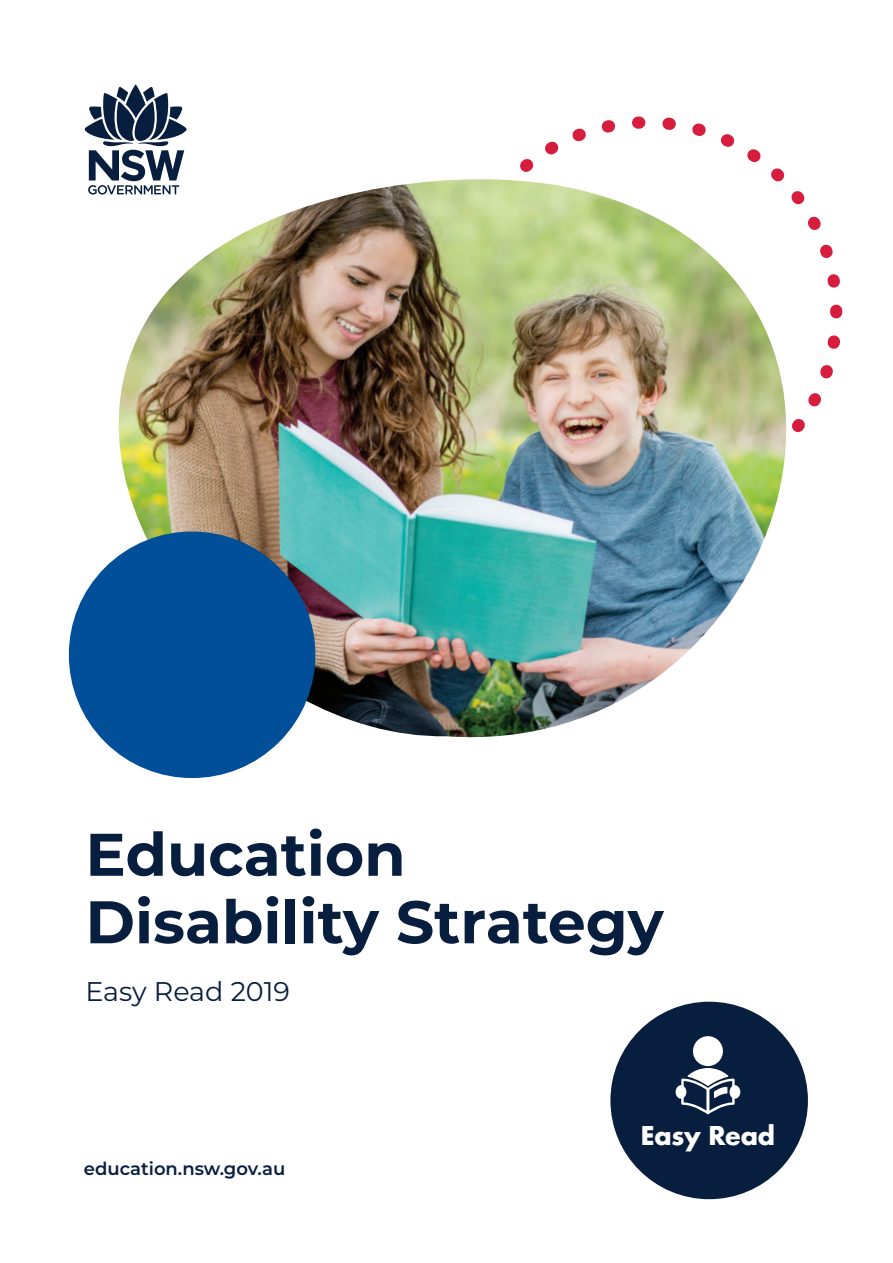
<style>
.page{position:relative;width:893px;height:1263px;background:#fff}
.page>*{position:absolute;margin:0;border:0;box-sizing:border-box;transform-origin:0 0}
.Cover_Heading{font:700 60px/67.5px "Montserrat";color:#081e3f}
.Cover_Heading_2{font:27px "Montserrat";color:#081e3f}
.Body{font:700 25.2px "Futura";letter-spacing:-.025em;color:#fff}
.t1{font:600 18px "Montserrat";color:#081e3f}
</style>
<div class="page">
<svg style="left:85px;top:85px;width:102px;height:94px"></svg>
<svg style="left:520px;top:116px;width:322px;height:290px"></svg>
<img style="left:88px;top:179px;width:728px;height:559px">
<svg style="left:68px;top:519px;width:259px;height:259px;fill:#014e99"></svg>
<div style="left:610px;top:1002px;width:198px;height:197px;background:#081e3f;border-radius:50%"></div>
<div style="left:693px;top:1036px;width:30px;height:30px;background:#fff;border-radius:50%"></div>
<svg style="left:681px;top:1068px;width:54px;height:46px"></svg>
<div style="left:676px;top:1085px;width:10px;height:14px;background:#fff;border-radius:50%"></div>
<div style="left:729px;top:1085px;width:11px;height:14px;background:#fff;border-radius:50%"></div>
<h1 class="Cover_Heading" style="left:85px;top:818px;width:580px">Education<br>Disability Strategy</h1>
<h2 class="Cover_Heading_2" style="left:85px;top:972px;width:206px">Easy Read 2019</h2>
<p class="t1" style="left:84px;top:1156px;width:203px">education.nsw.gov.au</p>
<p class="Body" style="left:641px;top:1117px;width:136px">Easy Read</p>
</div>
